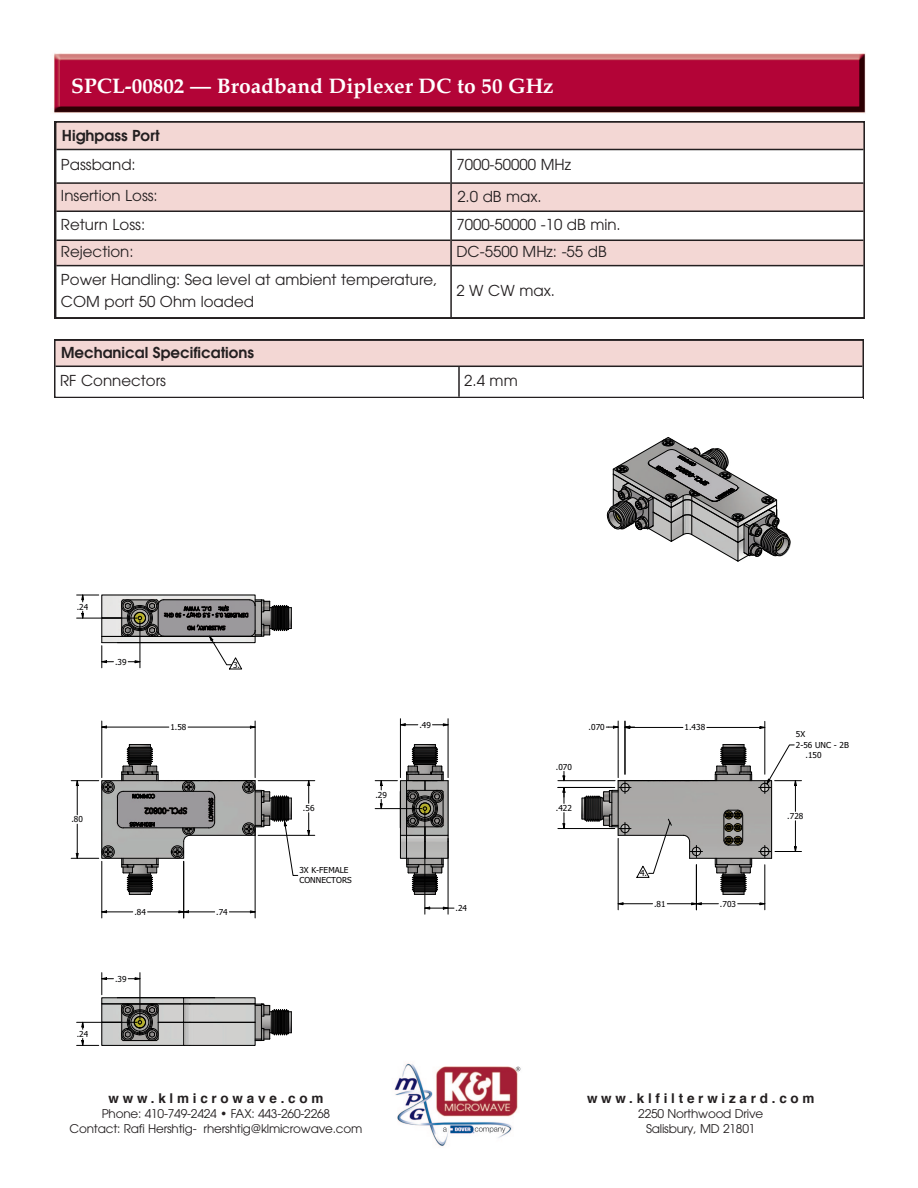
<style>
.page{position:relative;width:918px;height:1188px;background:#fff}
.page>*{position:absolute;margin:0;border:0;box-sizing:border-box;transform-origin:0 0}
.t1{font:700 21px "Palatino";color:#fff}
.t2{font:15px "Avant Garde";color:#231f20}
.t3{font:600 15px "Avant Garde";color:#231f20}
.t4{font:700 13.5px "Helvetica";letter-spacing:.28em;color:#231f20}
.t5{font:12px "Avant Garde";letter-spacing:-.015em;color:#231f20}
.t6{font:8.25px/9.9px "Tahoma";letter-spacing:.01em;color:#020102}
</style>
<div class="page">
<img style="left:53px;top:53px;width:812px;height:60px">
<div style="left:61px;top:61px;width:798px;height:45px;background:#b30437"></div>
<img style="left:394px;top:1063px;width:127px;height:84px">
<svg style="left:55px;top:121px;width:810px;height:198px"></svg>
<hr style="left:450px;top:150px;width:2px;height:167px;background:#231f20">
<hr style="left:56px;top:149px;width:807px;height:1px;background:#231f20">
<hr style="left:56px;top:182px;width:394px;height:2px;background:#231f20">
<hr style="left:452px;top:182px;width:411px;height:2px;background:#231f20">
<hr style="left:56px;top:211px;width:394px;height:1px;background:#231f20">
<hr style="left:452px;top:211px;width:411px;height:1px;background:#231f20">
<hr style="left:56px;top:240px;width:394px;height:1px;background:#231f20">
<hr style="left:452px;top:240px;width:411px;height:1px;background:#231f20">
<hr style="left:56px;top:265px;width:394px;height:1px;background:#231f20">
<hr style="left:452px;top:265px;width:411px;height:1px;background:#231f20">
<svg style="left:54px;top:339px;width:810px;height:59px"></svg>
<hr style="left:458px;top:367px;width:2px;height:30px;background:#231f20">
<hr style="left:56px;top:366px;width:806px;height:1px;background:#231f20">
<img style="left:753px;top:781px;width:18px;height:114px">
<svg style="left:606px;top:437px;width:185px;height:125px"></svg>
<hr style="left:618px;top:780px;width:154px;height:1px;background:#000">
<hr style="left:690px;top:858px;width:82px;height:1px;background:#000">
<hr style="left:771px;top:781px;width:1px;height:77px;background:#000">
<svg style="left:250px;top:726px;width:5px;height:3px"></svg>
<svg style="left:101px;top:726px;width:6px;height:3px"></svg>
<hr style="left:188px;top:727px;width:62px;height:1px;background:#000">
<hr style="left:107px;top:727px;width:62px;height:1px;background:#000">
<hr style="left:102px;top:721px;width:1px;height:57px;background:#000">
<hr style="left:255px;top:721px;width:1px;height:57px;background:#000">
<svg style="left:101px;top:910px;width:32px;height:3px"></svg>
<hr style="left:148px;top:912px;width:31px;height:1px;background:#000">
<hr style="left:102px;top:861px;width:1px;height:57px;background:#000">
<svg style="left:178px;top:910px;width:37px;height:3px"></svg>
<svg style="left:229px;top:910px;width:26px;height:3px"></svg>
<hr style="left:183px;top:861px;width:1px;height:57px;background:#000">
<hr style="left:255px;top:828px;width:1px;height:90px;background:#000">
<svg style="left:307px;top:781px;width:3px;height:22px"></svg>
<svg style="left:307px;top:813px;width:3px;height:22px"></svg>
<hr style="left:258px;top:835px;width:57px;height:1px;background:#000">
<hr style="left:258px;top:780px;width:57px;height:1px;background:#000">
<svg style="left:77px;top:973px;width:215px;height:73px"></svg>
<hr style="left:140px;top:973px;width:1px;height:46px;background:#000">
<svg style="left:433px;top:723px;width:15px;height:3px"></svg>
<svg style="left:399px;top:723px;width:19px;height:3px"></svg>
<hr style="left:400px;top:719px;width:1px;height:59px;background:#000">
<hr style="left:448px;top:719px;width:1px;height:59px;background:#000">
<hr style="left:618px;top:721px;width:1px;height:57px;background:#000">
<svg style="left:606px;top:726px;width:29px;height:3px"></svg>
<svg style="left:759px;top:726px;width:6px;height:3px"></svg>
<hr style="left:630px;top:727px;width:53px;height:1px;background:#000">
<hr style="left:707px;top:727px;width:53px;height:1px;background:#000">
<hr style="left:765px;top:721px;width:1px;height:53px;background:#000">
<hr style="left:625px;top:721px;width:1px;height:53px;background:#000">
<hr style="left:558px;top:780px;width:57px;height:1px;background:#000">
<svg style="left:562px;top:813px;width:3px;height:15px"></svg>
<svg style="left:562px;top:771px;width:3px;height:32px"></svg>
<hr style="left:558px;top:787px;width:54px;height:1px;background:#000">
<hr style="left:558px;top:828px;width:57px;height:1px;background:#000">
<svg style="left:738px;top:902px;width:27px;height:3px"></svg>
<hr style="left:765px;top:865px;width:1px;height:45px;background:#000">
<svg style="left:617px;top:902px;width:7px;height:3px"></svg>
<hr style="left:623px;top:903px;width:30px;height:1px;background:#000">
<svg style="left:667px;top:902px;width:51px;height:3px"></svg>
<hr style="left:696px;top:865px;width:1px;height:45px;background:#000">
<hr style="left:618px;top:838px;width:1px;height:72px;background:#000">
<svg style="left:759px;top:821px;width:43px;height:37px"></svg>
<svg style="left:759px;top:744px;width:43px;height:67px"></svg>
<svg style="left:71px;top:744px;width:227px;height:151px"></svg>
<svg style="left:375px;top:733px;width:74px;height:162px"></svg>
<hr style="left:375px;top:808px;width:47px;height:1px;background:#000">
<hr style="left:425px;top:812px;width:1px;height:102px;background:#000">
<hr style="left:448px;top:838px;width:1px;height:76px;background:#000">
<svg style="left:424px;top:907px;width:30px;height:3px"></svg>
<svg style="left:581px;top:744px;width:172px;height:151px"></svg>
<svg style="left:77px;top:594px;width:215px;height:76px"></svg>
<p class="t1" style="left:71px;top:75px;width:484px">SPCL-00802 — Broadband Diplexer DC to 50 GHz</p>
<p class="t3" style="left:62px;top:130px;width:99px">Highpass Port</p>
<p class="t2" style="left:61px;top:159px;width:76px">Passband:</p>
<p class="t2" style="left:456px;top:159px;width:116px">7000-50000 MHz</p>
<p class="t2" style="left:61px;top:190px;width:98px">Insertion Loss:</p>
<p class="t2" style="left:457px;top:191px;width:86px">2.0 dB max.</p>
<p class="t2" style="left:61px;top:219px;width:86px">Return Loss:</p>
<p class="t2" style="left:456px;top:219px;width:166px">7000-50000 -10 dB min.</p>
<p class="t2" style="left:61px;top:246px;width:74px">Rejection:</p>
<p class="t2" style="left:456px;top:246px;width:152px">DC-5500 MHz: -55 dB</p>
<p class="t2" style="left:61px;top:273px;width:378px">Power Handling: Sea level at ambient temperature,</p>
<p class="t2" style="left:61px;top:296px;width:195px">COM port 50 Ohm loaded</p>
<p class="t2" style="left:456px;top:285px;width:100px">2 W CW max.</p>
<p class="t3" style="left:61px;top:347px;width:195px">Mechanical Specifications</p>
<p class="t2" style="left:60px;top:375px;width:107px">RF Connectors</p>
<p class="t2" style="left:464px;top:375px;width:55px">2.4 mm</p>
<p class="t6" style="left:77px;top:602px;width:13px">.24</p>
<p class="t6" style="left:115px;top:657px;width:13px">.39</p>
<p class="t6" style="left:170px;top:722px;width:18px">1.58</p>
<p class="t6" style="left:233px;top:660px;width:8px">3.</p>
<p class="t6" style="left:71px;top:815px;width:13px">.80</p>
<p class="t6" style="left:134px;top:907px;width:13px">.84</p>
<p class="t6" style="left:216px;top:907px;width:13px">.74</p>
<p class="t6" style="left:303px;top:803px;width:13px">.56</p>
<p class="t6" style="left:299px;top:866px;width:54px">3X K-FEMALE<br>CONNECTORS</p>
<p class="t6" style="left:375px;top:790px;width:13px">.29</p>
<p class="t6" style="left:77px;top:1029px;width:13px">.24</p>
<p class="t6" style="left:115px;top:974px;width:13px">.39</p>
<p class="t4" style="left:109px;top:1093px;width:216px">www.klmicrowave.com</p>
<p class="t5" style="left:102px;top:1109px;width:230px">Phone: 410-749-2424 • FAX: 443-260-2268</p>
<p class="t5" style="left:70px;top:1124px;width:294px">Contact: Rafi Hershtig- rhershtig@klmicrowave.com</p>
<p class="t6" style="left:419px;top:720px;width:13px">.49</p>
<p class="t6" style="left:589px;top:722px;width:18px">.070</p>
<p class="t6" style="left:685px;top:723px;width:22px">1.438</p>
<p class="t6" style="left:556px;top:762px;width:18px">.070</p>
<p class="t6" style="left:556px;top:803px;width:18px">.422</p>
<p class="t6" style="left:456px;top:903px;width:13px">.24</p>
<p class="t6" style="left:640px;top:869px;width:9px">4.</p>
<p class="t6" style="left:654px;top:899px;width:13px">.81</p>
<p class="t6" style="left:720px;top:899px;width:18px">.703</p>
<p class="t6" style="left:796px;top:729px;width:11px">5X</p>
<p class="t6" style="left:796px;top:740px;width:55px">2-56 UNC - 2B</p>
<p class="t6" style="left:806px;top:751px;width:18px">.150</p>
<p class="t6" style="left:787px;top:811px;width:18px">.728</p>
<p class="t4" style="left:587px;top:1093px;width:229px">www.klfilterwizard.com</p>
<p class="t5" style="left:638px;top:1109px;width:127px">2250 Northwood Drive</p>
<p class="t5" style="left:646px;top:1124px;width:111px">Salisbury, MD 21801</p>
</div>
